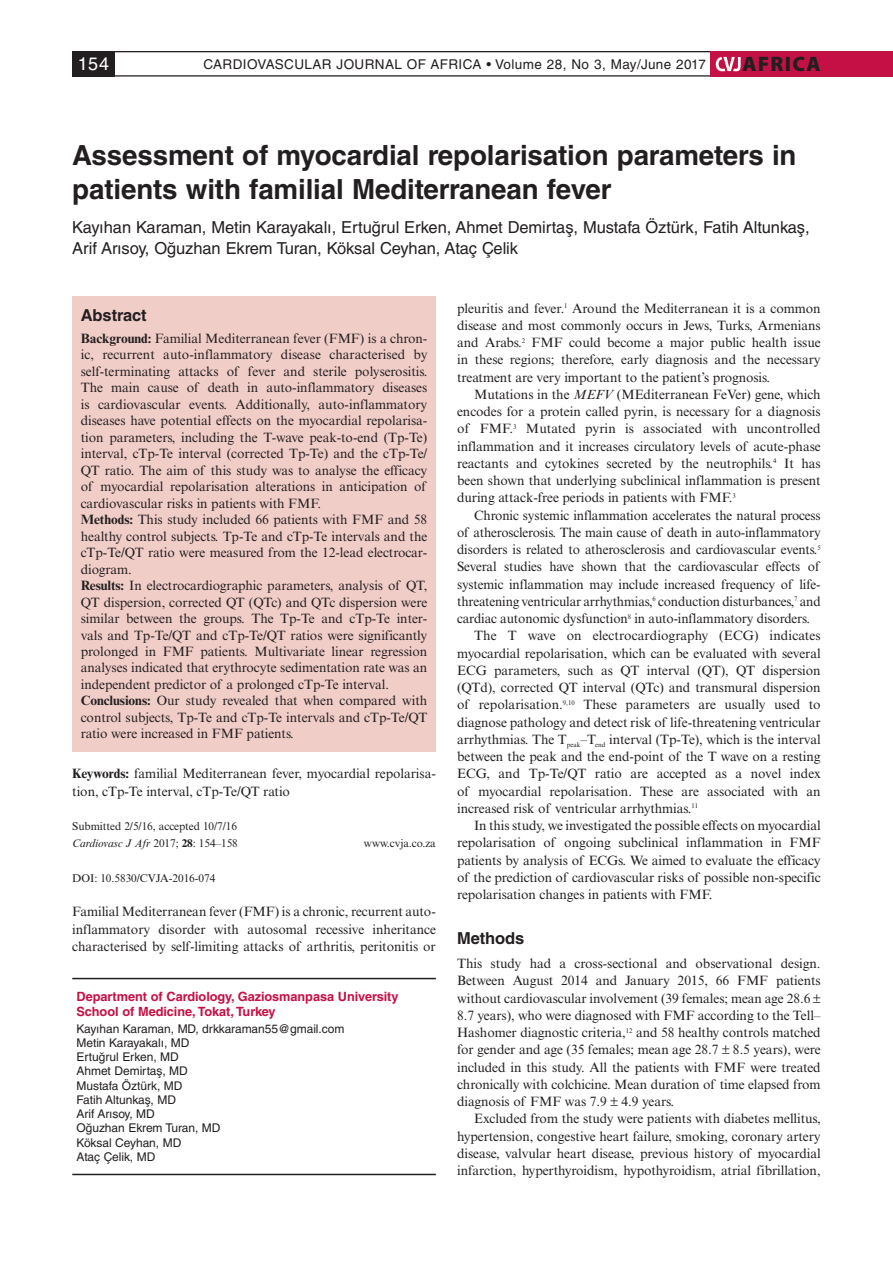
<style>
.page{position:relative;width:893px;height:1263px;background:#fff}
.page>*{position:absolute;margin:0;border:0;box-sizing:border-box;transform-origin:0 0}
.t1{font:700 27.75px/34.5px "Helvetica LT Std";letter-spacing:-.005em;color:#231f20}
.t2{font:900 21px "Myriad Pro";letter-spacing:.06em;color:#231f20}
.t3{font:18px "Helvetica LT Std";color:#fff}
.t4{font:16.5px/21px "Helvetica LT Std";letter-spacing:-.005em;color:#231f20}
.t5{font:700 16.5px "Helvetica LT Std";letter-spacing:-.005em;color:#231f20}
.t6{font:13.5px/16.5px "Times New Roman MT Std";letter-spacing:-.005em;color:#231f20}
.t7{font:13.5px "Helvetica LT Std";letter-spacing:.03em;color:#231f20}
.t8{font:700 12.75px/15.8px "Helvetica LT Std";letter-spacing:-.005em;color:#c51045}
.t9{font:12px/14.2px "Helvetica LT Std";letter-spacing:-.005em;color:#231f20}
.t10{font:11.25px/17.2px "Times New Roman MT Std";letter-spacing:-.005em;color:#231f20}
.s1{font-family:"Helvetica"}
.s2{font-weight:700}
.s3{font-style:italic}
</style>
<div class="page">
<div style="left:72px;top:51px;width:43px;height:26px;background:#231f20"></div>
<hr style="left:72px;top:51px;width:749px;height:1px;background:#231f20">
<hr style="left:72px;top:75px;width:749px;height:2px;background:#231f20">
<div style="left:711px;top:51px;width:182px;height:26px;background:#c51045"></div>
<svg style="left:716px;top:57px;width:25px;height:14px"></svg>
<div style="left:72px;top:296px;width:364px;height:455px;background:#f1cdc8"></div>
<hr style="left:72px;top:978px;width:364px;height:1px;background:#231f20">
<hr style="left:72px;top:1174px;width:364px;height:1px;background:#231f20">
<p class="t3" style="left:78px;top:53px;width:33px">154</p>
<p class="t7" style="left:204px;top:57px;width:504px">CARDIOVASCULAR JOURNAL OF AFRICA • Volume 28, No 3, May/June 2017</p>
<h2 class="t2" style="left:742px;top:50px;width:80px">AFRICA</h2>
<p class="t1" style="left:72px;top:137px;width:726px">Assessment of myocardial repolarisation parameters in patients with familial Mediterranean fever</p>
<p class="t4" style="left:72px;top:216px;width:739px">Kayıhan Karaman, Metin Karayakalı, Ertu<span class="s1">ğ</span>rul Erken, Ahmet Demirta<span class="s1">ş</span>, Mustafa Öztürk, Fatih Altunka<span class="s1">ş</span>,<br>Arif Arısoy, O<span class="s1">ğ</span>uzhan Ekrem Turan, Köksal Ceyhan, Ataç Çelik</p>
<p class="t5" style="left:81px;top:305px;width:68px">Abstract</p>
<p class="t6" style="left:81px;top:330px;width:348px"><span class="s2">Background:</span> Familial Mediterranean fever (FMF) is a chron&shy;ic, recurrent auto-inflammatory disease characterised by self-terminating attacks of fever and sterile polyserositis.<br>The main cause of death in auto-inflammatory diseases is cardiovascular events. Additionally, auto-inflammatory diseases have potential effects on the myocardial repolarisa&shy;tion parameters, including the T-wave peak-to-end (Tp-Te) interval, cTp-Te interval (corrected Tp-Te) and the cTp-Te/ QT ratio. The aim of this study was to analyse the efficacy of myocardial repolarisation alterations in anticipation of cardiovascular risks in patients with FMF.<br><span class="s2">Methods:</span> This study included 66 patients with FMF and 58 healthy control subjects. Tp-Te and cTp-Te intervals and the cTp-Te/QT ratio were measured from the 12-lead electrocar&shy;diogram.<br><span class="s2">Results:</span> In electrocardiographic parameters, analysis of QT, QT dispersion, corrected QT (QTc) and QTc dispersion were similar between the groups. The Tp-Te and cTp-Te inter&shy;vals and Tp-Te/QT and cTp-Te/QT ratios were significantly prolonged in FMF patients. Multivariate linear regression analyses indicated that erythrocyte sedimentation rate was an independent predictor of a prolonged cTp-Te interval.<br><span class="s2">Conclusions:</span> Our study revealed that when compared with control subjects, Tp-Te and cTp-Te intervals and cTp-Te/QT ratio were increased in FMF patients.</p>
<p class="t6" style="left:72px;top:765px;width:365px;line-height:17.2px"><span class="s2">Keywords:</span> familial Mediterranean fever, myocardial repolarisa&shy;tion, cTp-Te interval, cTp-Te/QT ratio</p>
<p class="t10" style="left:72px;top:818px;width:167px">Submitted 2/5/16, accepted 10/7/16<br><span class="s3">Cardiovasc J Afr</span> 2017; <span class="s2">28</span>: 154–158</p>
<p class="t10" style="left:364px;top:835px;width:73px">www.cvja.co.za</p>
<p class="t10" style="left:72px;top:869px;width:145px">DOI: 10.5830/CVJA-2016-074</p>
<p class="t6" style="left:72px;top:903px;width:365px;line-height:17.2px;text-align:justify">Familial Mediterranean fever (FMF) is a chronic, recurrent auto&shy;inflammatory disorder with autosomal recessive inheritance characterised by self-limiting attacks of arthritis, peritonitis or</p>
<p class="t8" style="left:77px;top:988px;width:323px">Department of Cardiology, Gaziosmanpasa University<br>School of Medicine, Tokat, Turkey</p>
<p class="t9" style="left:77px;top:1021px;width:269px">Kayıhan Karaman, MD, drkkaraman55@gmail.com<br>Metin Karayakalı, MD<br>Ertu<span class="s1">ğ</span>rul Erken, MD<br>Ahmet Demirta<span class="s1">ş</span>, MD<br>Mustafa Öztürk, MD<br>Fatih Altunka<span class="s1">ş</span>, MD<br>Arif Arısoy, MD<br>O<span class="s1">ğ</span>uzhan Ekrem Turan, MD<br>Köksal Ceyhan, MD<br>Ataç Çelik, MD</p>
<p class="t6" style="left:457px;top:300px;width:365px">pleuritis and fever.<sup>1</sup> Around the Mediterranean it is a common</p>
<p class="t6" style="left:457px;top:317px;width:365px">disease and most commonly occurs in Jews, Turks, Armenians</p>
<p class="t6" style="left:457px;top:334px;width:365px">and Arabs.<sup>2</sup> FMF could become a major public health issue</p>
<p class="t6" style="left:457px;top:352px;width:365px">in these regions; therefore, early diagnosis and the necessary</p>
<p class="t6" style="left:457px;top:369px;width:314px">treatment are very important to the patient’s prognosis.</p>
<p class="t6" style="left:474px;top:386px;width:348px">Mutations in the <span class="s3">MEFV</span> (MEditerranean FeVer) gene, which</p>
<p class="t6" style="left:457px;top:403px;width:365px">encodes for a protein called pyrin, is necessary for a diagnosis</p>
<p class="t6" style="left:457px;top:421px;width:365px">of FMF.<sup>3</sup> Mutated pyrin is associated with uncontrolled</p>
<p class="t6" style="left:457px;top:438px;width:365px">inflammation and it increases circulatory levels of acute-phase</p>
<p class="t6" style="left:457px;top:455px;width:365px">reactants and cytokines secreted by the neutrophils.<sup>4</sup> It has</p>
<p class="t6" style="left:457px;top:472px;width:365px">been shown that underlying subclinical inflammation is present</p>
<p class="t6" style="left:457px;top:490px;width:280px">during attack-free periods in patients with FMF.<sup>3</sup></p>
<p class="t6" style="left:474px;top:507px;width:348px">Chronic systemic inflammation accelerates the natural process</p>
<p class="t6" style="left:457px;top:524px;width:365px">of atherosclerosis. The main cause of death in auto-inflammatory</p>
<p class="t6" style="left:457px;top:541px;width:365px">disorders is related to atherosclerosis and cardiovascular events.<sup>5</sup></p>
<p class="t6" style="left:457px;top:559px;width:364px">Several studies have shown that the cardiovascular effects of</p>
<p class="t6" style="left:457px;top:576px;width:365px">systemic inflammation may include increased frequency of life-</p>
<p class="t6" style="left:457px;top:593px;width:365px">threatening ventricular arrhythmias,<sup>6</sup> conduction disturbances,<sup>7</sup> and</p>
<p class="t6" style="left:457px;top:610px;width:354px">cardiac autonomic dysfunction<sup>8</sup> in auto-inflammatory disorders.</p>
<p class="t6" style="left:474px;top:628px;width:348px">The T wave on electrocardiography (ECG) indicates</p>
<p class="t6" style="left:457px;top:645px;width:365px">myocardial repolarisation, which can be evaluated with several</p>
<p class="t6" style="left:457px;top:662px;width:365px">ECG parameters, such as QT interval (QT), QT dispersion</p>
<p class="t6" style="left:457px;top:679px;width:365px">(QTd), corrected QT interval (QTc) and transmural dispersion</p>
<p class="t6" style="left:457px;top:697px;width:365px">of repolarisation.<sup>9,10</sup> These parameters are usually used to</p>
<p class="t6" style="left:457px;top:714px;width:365px">diagnose pathology and detect risk of life-threatening ventricular</p>
<p class="t6" style="left:457px;top:731px;width:365px">arrhythmias. The T<sub>peak</sub>–T<sub>end</sub> interval (Tp-Te), which is the interval</p>
<p class="t6" style="left:457px;top:748px;width:365px">between the peak and the end-point of the T wave on a resting</p>
<p class="t6" style="left:457px;top:766px;width:365px">ECG, and Tp-Te/QT ratio are accepted as a novel index</p>
<p class="t6" style="left:457px;top:783px;width:365px">of myocardial repolarisation. These are associated with an</p>
<p class="t6" style="left:457px;top:800px;width:243px">increased risk of ventricular arrhythmias.<sup>11</sup></p>
<p class="t6" style="left:474px;top:817px;width:348px">In this study, we investigated the possible effects on myocardial</p>
<p class="t6" style="left:457px;top:835px;width:365px">repolarisation of ongoing subclinical inflammation in FMF</p>
<p class="t6" style="left:457px;top:852px;width:365px">patients by analysis of ECGs. We aimed to evaluate the efficacy</p>
<p class="t6" style="left:457px;top:869px;width:365px">of the prediction of cardiovascular risks of possible non-specific</p>
<p class="t6" style="left:457px;top:886px;width:257px">repolarisation changes in patients with FMF.</p>
<p class="t5" style="left:457px;top:928px;width:69px">Methods</p>
<p class="t6" style="left:457px;top:955px;width:365px">This study had a cross-sectional and observational design.</p>
<p class="t6" style="left:457px;top:973px;width:365px">Between August 2014 and January 2015, 66 FMF patients</p>
<p class="t6" style="left:457px;top:990px;width:355px">without cardiovascular involvement (39 females; mean age 28.6</p>
<p class="t6" style="left:457px;top:1007px;width:365px">8.7 years), who were diagnosed with FMF according to the Tell–</p>
<p class="t6" style="left:457px;top:1024px;width:365px">Hashomer diagnostic criteria,<sup>12</sup> and 58 healthy controls matched</p>
<p class="t6" style="left:457px;top:1042px;width:365px">for gender and age (35 females; mean age 28.7 8.5 years), were</p>
<p class="t6" style="left:457px;top:1059px;width:365px">included in this study. All the patients with FMF were treated</p>
<p class="t6" style="left:457px;top:1076px;width:365px">chronically with colchicine. Mean duration of time elapsed from</p>
<p class="t6" style="left:457px;top:1093px;width:219px">diagnosis of FMF was 7.9 4.9 years.</p>
<p class="t6" style="left:474px;top:1111px;width:348px">Excluded from the study were patients with diabetes mellitus,</p>
<p class="t6" style="left:457px;top:1128px;width:365px">hypertension, congestive heart failure, smoking, coronary artery</p>
<p class="t6" style="left:457px;top:1145px;width:365px">disease, valvular heart disease, previous history of myocardial</p>
<p class="t6" style="left:457px;top:1162px;width:365px">infarction, hyperthyroidism, hypothyroidism, atrial fibrillation,</p>
</div>
